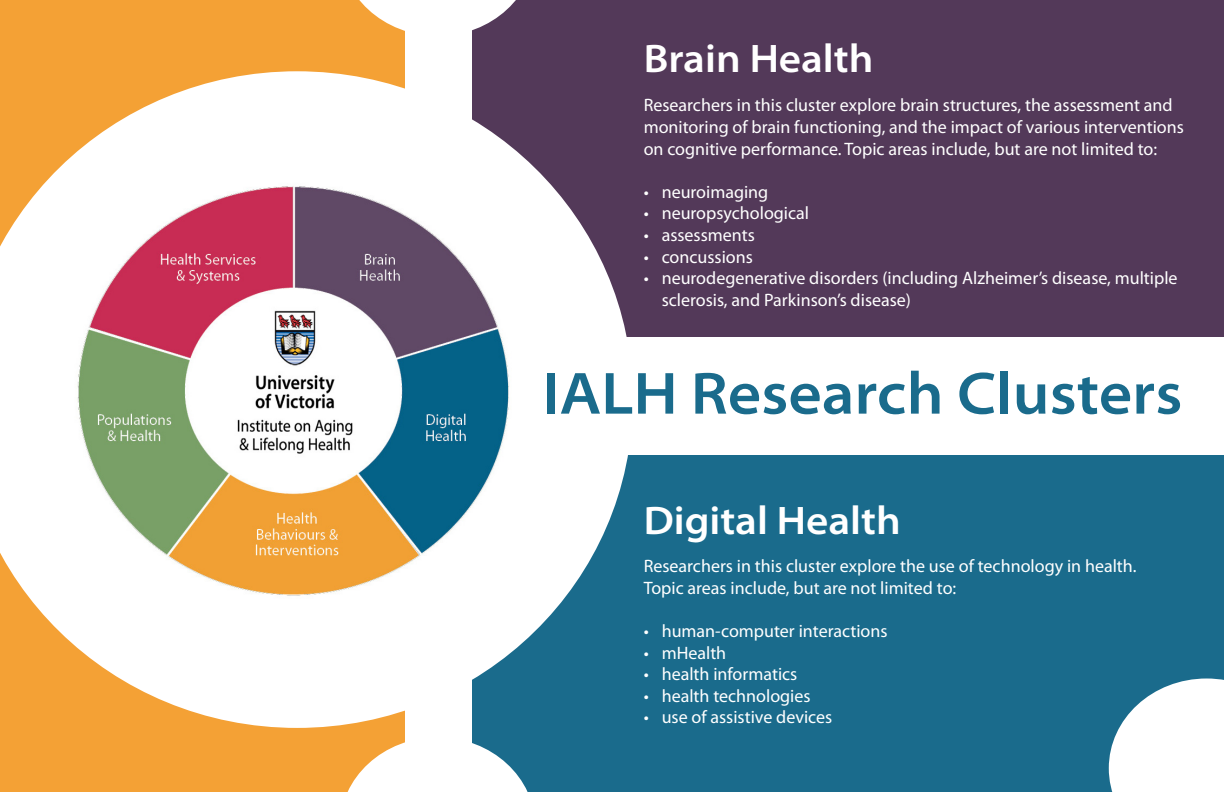
<style>
.page{position:relative;width:1224px;height:792px;background:#fff}
.page>*{position:absolute;margin:0;border:0;box-sizing:border-box;transform-origin:0 0}
.t1{font:600 semi-expanded 60px "Myriad Pro";color:#1a6b8c}
.t2{font:600 semi-expanded 40px "Myriad Pro";color:#fff}
.t3{font:18px/21.6px "Myriad Pro";color:#fff}
</style>
<div class="page">
<div style="left:0;top:0;width:405px;height:792px;background:#f4a135"></div>
<div style="left:472px;top:455px;width:752px;height:337px;background:#1a6b8c"></div>
<div style="left:472px;top:0;width:752px;height:337px;background:#533959"></div>
<svg style="left:0;top:71px;width:628px;height:657px;fill:#fff"></svg>
<img style="left:68px;top:174px;width:458px;height:429px">
<svg style="left:1109px;top:679px;width:115px;height:113px;background:#dee9ee"></svg>
<svg style="left:347px;top:742px;width:181px;height:50px"></svg>
<svg style="left:359px;top:0;width:157px;height:31px"></svg>
<p class="t2" style="left:644px;top:32px;width:231px">Brain Health</p>
<p class="t3" style="left:644px;top:94px;width:542px">Researchers in this cluster explore brain structures, the assessment and monitoring of brain functioning, and the impact of various interventions on cognitive performance. Topic areas include, but are not limited to:</p>
<p class="t3" style="left:644px;top:181px;width:126px">• neuroimaging</p>
<p class="t3" style="left:644px;top:202px;width:167px">• neuropsychological</p>
<p class="t3" style="left:644px;top:224px;width:113px">• assessments</p>
<p class="t3" style="left:644px;top:246px;width:111px">• concussions</p>
<p class="t3" style="left:662px;top:267px;width:517px;text-indent:-18px">• neurodegenerative disorders (including Alzheimer’s disease, multiple sclerosis, and Parkinson’s disease)</p>
<p class="t1" style="left:543px;top:355px;width:641px">IALH Research Clusters</p>
<p class="t2" style="left:644px;top:495px;width:259px">Digital Health</p>
<p class="t3" style="left:644px;top:555px;width:494px">Researchers in this cluster explore the use of technology in health.</p>
<p class="t3" style="left:644px;top:577px;width:314px">Topic areas include, but are not limited to:</p>
<p class="t3" style="left:644px;top:620px;width:245px">• human-computer interactions</p>
<p class="t3" style="left:644px;top:642px;width:84px">• mHealth</p>
<p class="t3" style="left:644px;top:663px;width:155px">• health informatics</p>
<p class="t3" style="left:644px;top:685px;width:168px">• health technologies</p>
<p class="t3" style="left:644px;top:706px;width:190px">• use of assistive devices</p>
</div>
